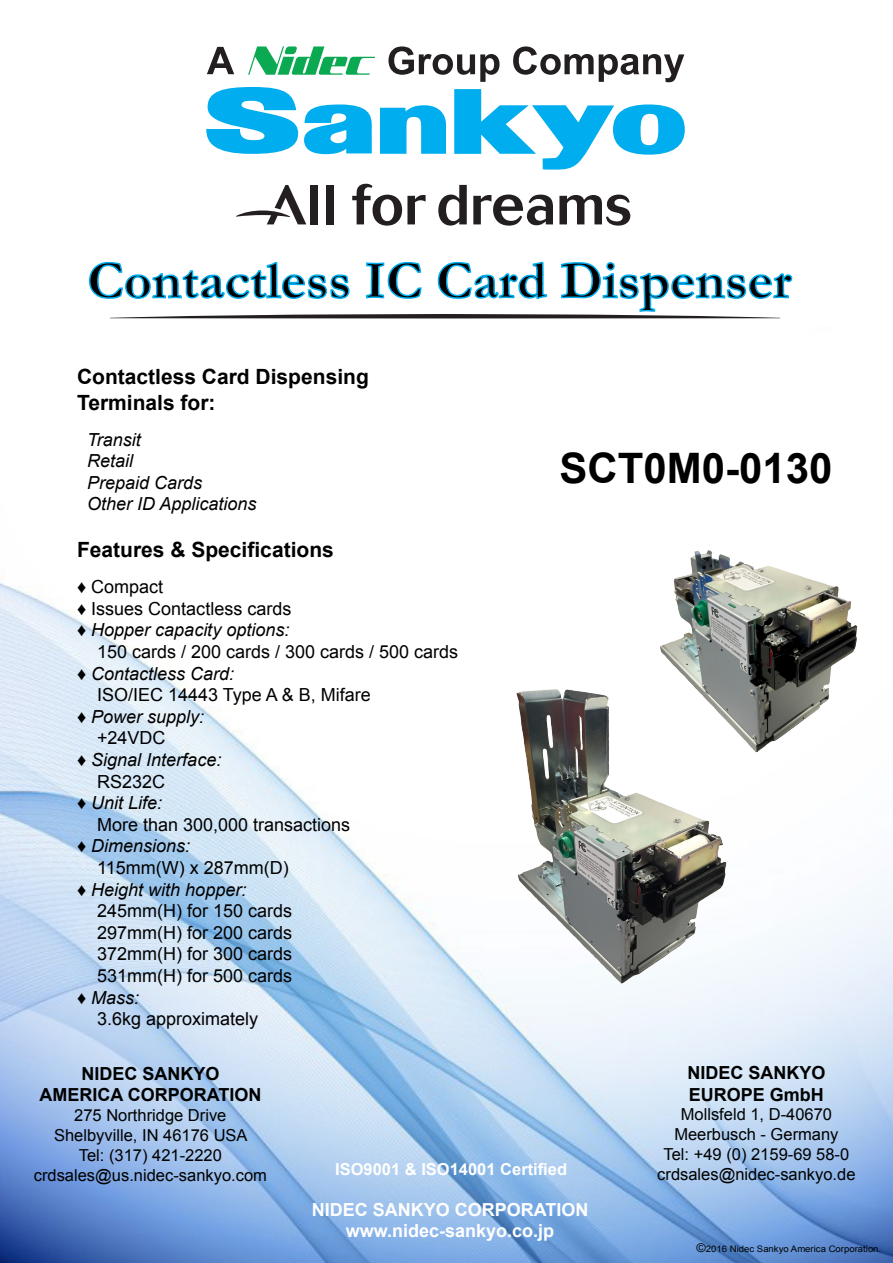
<style>
.page{position:relative;width:893px;height:1263px;background:#fff}
.page>*{position:absolute;margin:0;border:0;box-sizing:border-box;transform-origin:0 0}
.t1{font:700 54px "Garamond";color:#000}
.t2{font:700 42px "Arial";color:#000}
.t3{font:700 21px/25.2px "Arial";color:#000}
.t4{font:18px "Arial";color:#000}
.t5{font:italic 18px/21.6px "Arial";color:#000}
.t6{font:700 18px/21.6px "Arial";color:#000100}
.t7{font:700 18px/21.6px "Arial";color:#fff;text-align:center}
.t8{font:16.5px/19.8px "Arial";color:#000100;text-align:center}
.t9{font:700 16.5px "Arial";color:#fff}
.t10{font:9px "Arial";color:#000100;scale:1.06 1}
.s1{font-style:normal}
.s2{font-size:12px}
</style>
<div class="page">
<img style="left:0;top:578px;width:893px;height:685px">
<svg style="left:89px;top:46px;width:704px;height:273px"></svg>
<img style="left:652px;top:550px;width:215px;height:209px">
<img style="left:506px;top:671px;width:233px;height:320px">
<h1 class="t1" style="left:87px;top:244px;width:706px">Contactless IC Card Dispenser</h1>
<p class="t3" style="left:77px;top:365px;width:293px">Contactless Card Dispensing<br>Terminals for:</p>
<p class="t5" style="left:87px;top:429px;width:171px">Transit<br>Retail<br>Prepaid Cards<br>Other ID Applications</p>
<p class="t3" style="left:77px;top:538px;width:258px">Features &amp; Specifications</p>
<p class="t4" style="left:77px;top:575px;width:88px">♦ Compact</p>
<p class="t4" style="left:77px;top:597px;width:216px">♦ Issues Contactless cards</p>
<p class="t5" style="left:77px;top:619px;width:214px"><span class="s1">♦</span> Hopper capacity options:</p>
<p class="t4" style="left:97px;top:640px;width:363px">150 cards / 200 cards / 300 cards / 500 cards</p>
<p class="t5" style="left:77px;top:663px;width:159px"><span class="s1">♦</span> Contactless Card:</p>
<p class="t4" style="left:97px;top:683px;width:275px">ISO/IEC 14443 Type A &amp; B, Mifare</p>
<p class="t5" style="left:77px;top:706px;width:129px"><span class="s1">♦</span> Power supply:</p>
<p class="t4" style="left:97px;top:726px;width:70px">+24VDC</p>
<p class="t5" style="left:77px;top:749px;width:146px"><span class="s1">♦</span> Signal Interface:</p>
<p class="t4" style="left:97px;top:769px;width:70px">RS232C</p>
<p class="t5" style="left:77px;top:792px;width:87px"><span class="s1">♦</span> Unit Life:</p>
<p class="t4" style="left:97px;top:813px;width:255px">More than 300,000 transactions</p>
<p class="t5" style="left:77px;top:835px;width:115px"><span class="s1">♦</span> Dimensions:</p>
<p class="t4" style="left:97px;top:856px;width:193px">115mm(W) x 287mm(D)</p>
<p class="t5" style="left:77px;top:879px;width:171px"><span class="s1">♦</span> Height with hopper:</p>
<p class="t4" style="left:97px;top:899px;width:197px">245mm(H) for 150 cards</p>
<p class="t4" style="left:97px;top:921px;width:197px">297mm(H) for 200 cards</p>
<p class="t4" style="left:97px;top:942px;width:197px">372mm(H) for 300 cards</p>
<p class="t4" style="left:97px;top:964px;width:197px">531mm(H) for 500 cards</p>
<p class="t5" style="left:77px;top:987px;width:64px"><span class="s1">♦</span> Mass:</p>
<p class="t4" style="left:97px;top:1007px;width:163px">3.6kg approximately</p>
<h2 class="t2" style="left:559px;top:440px;width:275px">SCT0M0-0130</h2>
<p class="t6" style="left:39px;top:1063px;width:223px;text-align:center">NIDEC SANKYO<br>AMERICA CORPORATION</p>
<p class="t8" style="left:34px;top:1106px;width:235px">275 Northridge Drive<br>Shelbyville, IN 46176 USA<br>Tel: (317) 421-2220 crdsales@us.nidec-sankyo.com</p>
<p class="t6" style="left:687px;top:1062px;width:140px">NIDEC SANKYO<br>EUROPE GmbH</p>
<p class="t8" style="left:664px;top:1105px;width:187px">Mollsfeld 1, D-40670<br>Meerbusch - Germany<br>Tel: +49 (0) 2159-69 58-0</p>
<p class="t9" style="left:335px;top:1158px;width:234px">ISO9001 &amp; ISO14001 Certified</p>
<p class="t8" style="left:657px;top:1164px;width:200px">crdsales@nidec-sankyo.de</p>
<p class="t7" style="left:312px;top:1199px;width:278px">NIDEC SANKYO CORPORATION www.nidec-sankyo.co.jp</p>
<p class="t10" style="left:696px;top:1243px;width:176px"><span class="s2">©</span>2016 Nidec Sankyo America Corporation.</p>
</div>
